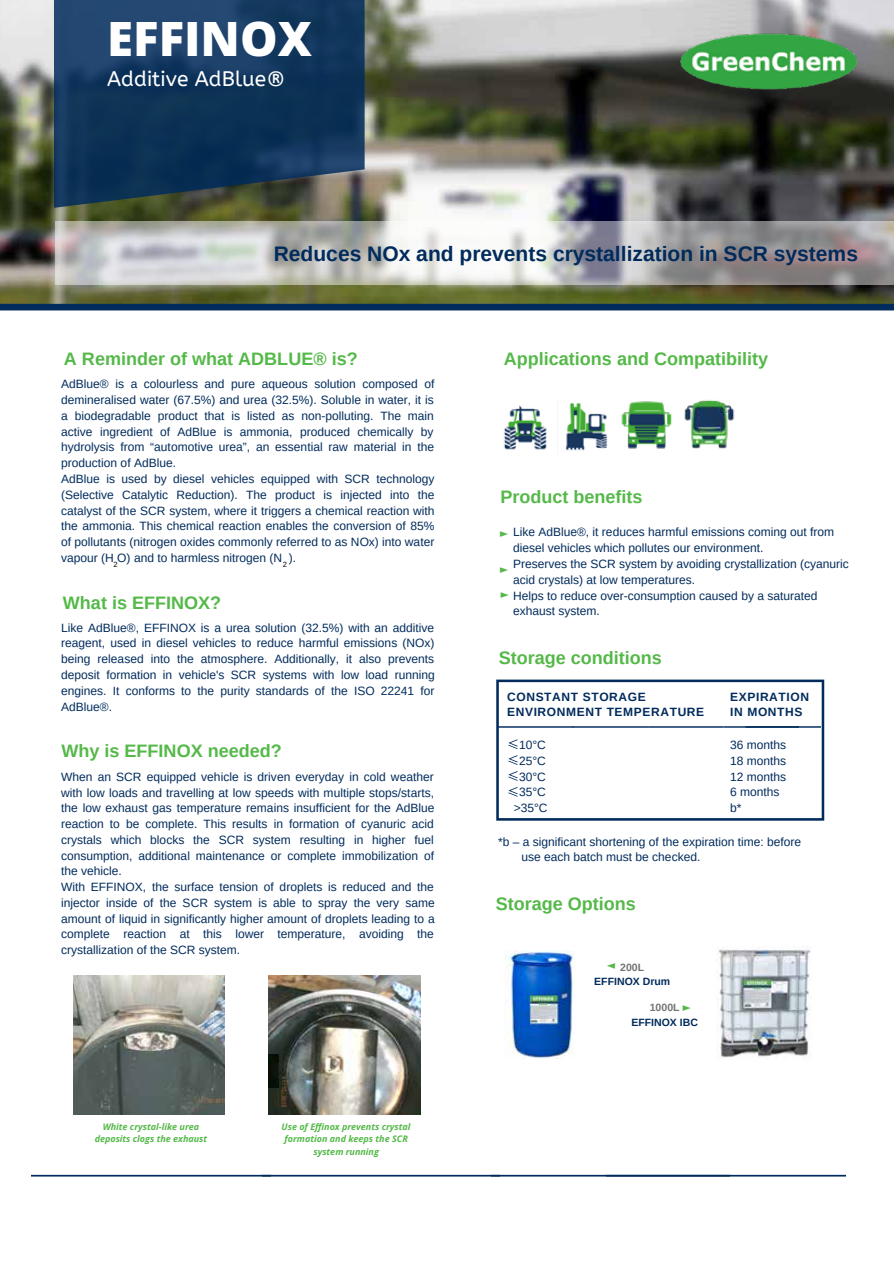
<style>
.page{position:relative;width:894px;height:1264px;background:#fff}
.page>*{position:absolute;margin:0;border:0;box-sizing:border-box;transform-origin:0 0}
.t1{font:47.25px "Open Sans";color:#fff}
.t2{font:700 21px "Arimo";color:#002b5c}
.t3{font:21px "A Bee Zee";color:#fff}
.t4{font:700 18px "Arimo";color:#54b948}
.t5{font:12px/15.8px "Arimo";color:#002b5c}
.t6{font:700 12px/14.2px "Arimo";letter-spacing:.05em;color:#002b5c}
.t7{font:700 10.5px/14.7px "Arimo";color:#002b5c}
.t8{font:700 10.5px "Arimo";color:#737373}
.t9{font:italic 9px/12.5px "Open Sans";color:#54b948;text-align:center}
.t10{font:7.5px "Arimo";color:#000}
.s1{color:#737373}
.s2{color:#54b948}
</style>
<div class="page">
<img style="left:0;top:0;width:893px;height:285px">
<svg style="left:54px;top:0;width:310px;height:208px;fill:#103557"></svg>
<svg style="left:0;top:285px;width:893px;height:26px"></svg>
<img style="left:677px;top:31px;width:182px;height:61px">
<svg style="left:32px;top:1174px;width:813px;height:3px"></svg>
<img style="left:503px;top:405px;width:44px;height:45px">
<img style="left:557px;top:399px;width:50px;height:55px">
<img style="left:621px;top:401px;width:51px;height:48px">
<img style="left:684px;top:400px;width:51px;height:49px">
<img style="left:73px;top:975px;width:151px;height:138px">
<img style="left:268px;top:975px;width:152px;height:138px">
<img style="left:268px;top:1054px;width:10px;height:33px">
<svg style="left:496px;top:679px;width:328px;height:141px"></svg>
<svg style="left:508px;top:739px;width:9px;height:10px"></svg>
<svg style="left:508px;top:755px;width:9px;height:10px"></svg>
<svg style="left:508px;top:771px;width:9px;height:9px"></svg>
<svg style="left:508px;top:787px;width:9px;height:9px"></svg>
<svg style="left:498px;top:726px;width:322px;height:1px"></svg>
<img style="left:717px;top:946px;width:94px;height:113px">
<img style="left:504px;top:950px;width:70px;height:108px">
<svg style="left:55px;top:221px;width:838px;height:64px"></svg>
<h1 class="t1" style="left:107px;top:6px;width:206px">EFFINOX</h1>
<h2 class="t3" style="left:107px;top:66px;width:180px">Additive AdBlue®</h2>
<h2 class="t2" style="left:274px;top:239px;width:585px">Reduces NOx and prevents crystallization in SCR systems</h2>
<h3 class="t4" style="left:64px;top:346px;width:295px">A Reminder of what ADBLUE® is?</h3>
<p class="t5" style="left:61px;top:376px;width:375px">AdBlue® is a colourless and pure aqueous solution composed of demineralised water (67.5%) and urea (32.5%). Soluble in water, it is a biodegradable product that is listed as non-polluting. The main active ingredient of AdBlue is ammonia, produced chemically by hydrolysis from “automotive urea”, an essential raw material in the production of AdBlue.<br>AdBlue is used by diesel vehicles equipped with SCR technology (Selective Catalytic Reduction). The product is injected into the catalyst of the SCR system, where it triggers a chemical reaction with the ammonia. This chemical reaction enables the conversion of 85% of pollutants (nitrogen oxides commonly referred to as NOx) into water vapour (H O) and to harmless nitrogen (N ).</p>
<h3 class="t4" style="left:63px;top:590px;width:160px">What is EFFINOX?</h3>
<p class="t5" style="left:61px;top:619px;width:375px;text-align:justify">Like AdBlue®, EFFINOX is a urea solution (32.5%) with an additive reagent, used in diesel vehicles to reduce harmful emissions (NOx) being released into the atmosphere. Additionally, it also prevents deposit formation in vehicle's SCR systems with low load running engines. It conforms to the purity standards of the ISO 22241 for AdBlue®.</p>
<p class="t10" style="left:113px;top:560px;width:6px">2</p>
<p class="t10" style="left:283px;top:560px;width:6px">2</p>
<h3 class="t4" style="left:61px;top:738px;width:222px">Why is EFFINOX needed?</h3>
<p class="t5" style="left:61px;top:768px;width:375px">When an SCR equipped vehicle is driven everyday in cold weather with low loads and travelling at low speeds with multiple stops/starts, the low exhaust gas temperature remains insufficient for the AdBlue reaction to be complete. This results in formation of cyanuric acid crystals which blocks the SCR system resulting in higher fuel consumption, additional maintenance or complete immobilization of the vehicle.<br>With EFFINOX, the surface tension of droplets is reduced and the injector inside of the SCR system is able to spray the very same amount of liquid in significantly higher amount of droplets leading to a complete reaction at this lower temperature, avoiding the crystallization of the SCR system.</p>
<p class="t9" style="left:95px;top:1119px;width:114px">White crystal-like urea deposits clogs the exhaust</p>
<p class="t9" style="left:281px;top:1119px;width:130px">Use of Effinox prevents crystal formation and keeps the SCR system running</p>
<h3 class="t4" style="left:503px;top:346px;width:266px">Applications and Compatibility</h3>
<h3 class="t4" style="left:500px;top:484px;width:144px">Product benefits</h3>
<p class="t5" style="left:513px;top:524px;width:337px">Like AdBlue®, it reduces harmful emissions coming out from diesel vehicles which pollutes our environment.<br>Preserves the SCR system by avoiding crystallization (cyanuric acid crystals) at low temperatures.<br>Helps to reduce over-consumption caused by a saturated exhaust system.</p>
<h3 class="t4" style="left:498px;top:645px;width:165px">Storage conditions</h3>
<p class="t6" style="left:507px;top:690px;width:198px">CONSTANT STORAGE<br>ENVIRONMENT TEMPERATURE</p>
<p class="t5" style="left:513px;top:736px;width:35px;text-align:center">10°C<br>25°C<br>30°C<br>35°C &gt;35°C</p>
<p class="t6" style="left:730px;top:690px;width:80px">EXPIRATION<br>IN MONTHS</p>
<p class="t5" style="left:730px;top:736px;width:58px">36 months<br>18 months<br>12 months<br>6 months b*</p>
<p class="t5" style="left:521px;top:833px;width:281px;text-indent:-23px">*b – a significant shortening of the expiration time: before use each batch must be checked.</p>
<h3 class="t4" style="left:495px;top:891px;width:142px">Storage Options</h3>
<p class="t8" style="left:620px;top:959px;width:25px">200L</p>
<p class="t7" style="left:594px;top:974px;width:77px">EFFINOX Drum</p>
<p class="t7" style="left:631px;top:1000px;width:68px;text-indent:18px"><span class="s1">1000L</span> <span class="s2">►<br></span>EFFINOX IBC</p>
</div>
